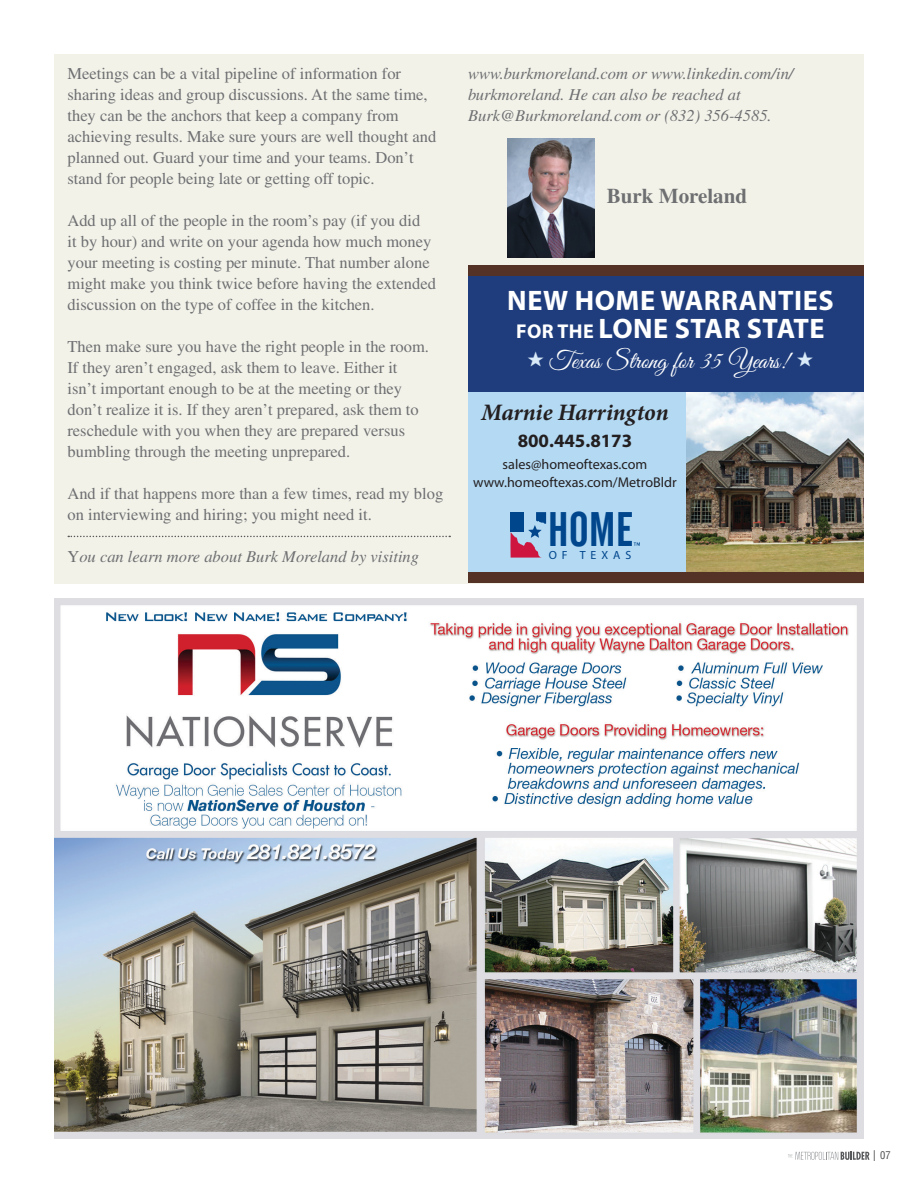
<style>
.page{position:relative;width:918px;height:1188px;background:#fff}
.page>*{position:absolute;margin:0;border:0;box-sizing:border-box;transform-origin:0 0}
.t1{font:48px "Alternate Gothic No 2 BT";color:#00468c}
.t2{font:700 28.35px/28.3px "Myriad Pro";letter-spacing:.02em;color:#fff;text-align:center}
.t3{font:24.75px "Great Vibes";color:#fff}
.t4{font:italic 700 23.55px "Minion Pro";letter-spacing:-.005em;color:#231f20}
.t5{font:700 21px "Times";color:#6d6f71}
.t6{font:700 18.9px "Myriad Pro";color:#231f20}
.t7{font:16.5px/21px "Times";color:#6d6f71}
.t8{font:italic 16.5px/21px "Times";color:#6d6f71}
.t9{font:14.1px/17.7px "Myriad Pro";color:#231f20;text-align:center}
.t10{font:11.85px "Myriad Pro";letter-spacing:.42em;color:#00468c}
.t11{font:condensed 10.5px "Helvetica";color:#4d4d4f}
.s1{font-style:normal}
.s2{font-size:20.1px}
.s3{color:#d8eaf8}
</style>
<div class="page">
<svg style="left:788px;top:1150px;width:87px;height:11px"></svg>
<div style="left:54px;top:54px;width:810px;height:529px;background:#f3f2e9"></div>
<img style="left:54px;top:598px;width:810px;height:540px">
<div style="left:468px;top:379px;width:222px;height:197px;background:#b3d9f3"></div>
<img style="left:686px;top:392px;width:178px;height:181px">
<div style="left:468px;top:274px;width:396px;height:118px;background:#1f3d7c"></div>
<div style="left:468px;top:265px;width:396px;height:10px;background:#553226"></div>
<div style="left:468px;top:573px;width:396px;height:10px;background:#553226"></div>
<svg style="left:634px;top:542px;width:6px;height:4px"></svg>
<svg style="left:510px;top:512px;width:36px;height:46px"></svg>
<img style="left:508px;top:139px;width:86px;height:119px">
<svg style="left:68px;top:536px;width:382px;height:1px"></svg>
<p class="t7" style="left:68px;top:63px;width:370px">Meetings can be a vital pipeline of information for sharing ideas and group discussions. At the same time, they can be the anchors that keep a company from achieving results. Make sure yours are well thought and planned out. Guard your time and your teams. Don’t stand for people being late or getting off topic.</p>
<p class="t7" style="left:68px;top:210px;width:370px">Add up all of the people in the room’s pay (if you did<br>it by hour) and write on your agenda how much money your meeting is costing per minute. That number alone might make you think twice before having the extended discussion on the type of coffee in the kitchen.</p>
<p class="t7" style="left:68px;top:336px;width:363px">Then make sure you have the right people in the room.<br>If they aren’t engaged, ask them to leave. Either it isn’t important enough to be at the meeting or they don’t realize it is. If they aren’t prepared, ask them to reschedule with you when they are prepared versus bumbling through the meeting unprepared.</p>
<p class="t7" style="left:68px;top:483px;width:377px">And if that happens more than a few times, read my blog on interviewing and hiring; you might need it.</p>
<p class="t8" style="left:68px;top:546px;width:353px"><span class="s1">Y</span>ou can learn more about Burk Moreland by visiting</p>
<p class="t8" style="left:468px;top:63px;width:327px">www.burkmoreland.com or www.linkedin.com/in/ burkmoreland. He can also be reached at<br>Burk@Burkmoreland.com or (832) 356-4585.</p>
<p class="t5" style="left:607px;top:183px;width:142px">Burk Moreland</p>
<h2 class="t2" style="left:507px;top:285px;width:328px">NEW HOME WARRANTIES<br><span class="s2">FOR THE</span> LONE STAR STATE</h2>
<h3 class="t3" style="left:528px;top:347px;width:287px"><span class="s3">★</span> Texas Strong for 35 Years! <span class="s3">★</span></h3>
<h3 class="t4" style="left:481px;top:395px;width:189px">Marnie Harrington</h3>
<p class="t6" style="left:518px;top:428px;width:116px">800.445.8173</p>
<p class="t9" style="left:473px;top:456px;width:205px">sales@homeoftexas.com www.homeoftexas.com/MetroBldr</p>
<h1 class="t1" style="left:548px;top:503px;width:87px">HOME</h1>
<p class="t10" style="left:549px;top:548px;width:84px">OF TEXAS</p>
<p class="t11" style="left:880px;top:1149px;width:12px">07</p>
</div>
